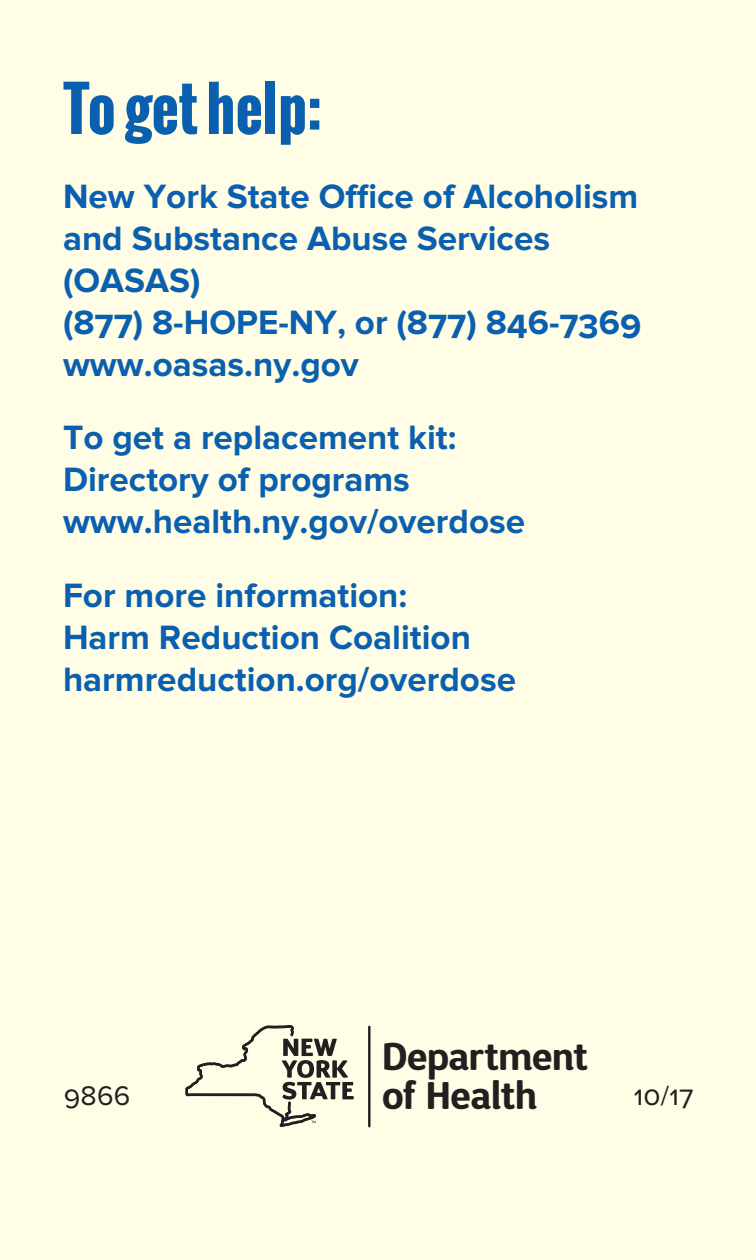
<style>
.page{position:relative;width:756px;height:1260px;background:#fffde5}
.page>*{position:absolute;margin:0;border:0;box-sizing:border-box;transform-origin:0 0}
.t1{font:700 59.5px "Oswald";color:#0a60ae}
.t2{font:700 38.5px/39.2px "D Sari";letter-spacing:-.01em;color:#231f20}
.t3{font:700 35px/42px "Proxima Nova";color:#0a60ae}
.t4{font:28px "Proxima Nova";letter-spacing:.01em;color:#231f20}
</style>
<div class="page">
<hr style="left:368px;top:1026px;width:3px;height:101px;background:#231f20">
<svg style="left:185px;top:1025px;width:169px;height:102px"></svg>
<p class="t1" style="left:63px;top:64px;width:261px">To get help:</p>
<p class="t3" style="left:63px;top:176px;width:577px">New York State Office of Alcoholism and Substance Abuse Services (OASAS)</p>
<p class="t3" style="left:63px;top:302px;width:580px">(877) 8-HOPE-NY, or (877) 846-7369</p>
<p class="t3" style="left:63px;top:344px;width:297px">www.oasas.ny.gov</p>
<p class="t3" style="left:63px;top:417px;width:395px">To get a replacement kit:</p>
<p class="t3" style="left:63px;top:459px;width:349px">Directory of programs</p>
<p class="t3" style="left:63px;top:501px;width:464px">www.health.ny.gov/overdose</p>
<p class="t3" style="left:63px;top:575px;width:346px">For more information:</p>
<p class="t3" style="left:63px;top:617px;width:409px">Harm Reduction Coalition</p>
<p class="t3" style="left:63px;top:659px;width:455px">harmreduction.org/overdose</p>
<p class="t2" style="left:382px;top:1036px;width:207px">Department of Health</p>
<p class="t4" style="left:64px;top:1079px;width:68px">9866</p>
<p class="t4" style="left:634px;top:1079px;width:61px">10/17</p>
</div>
